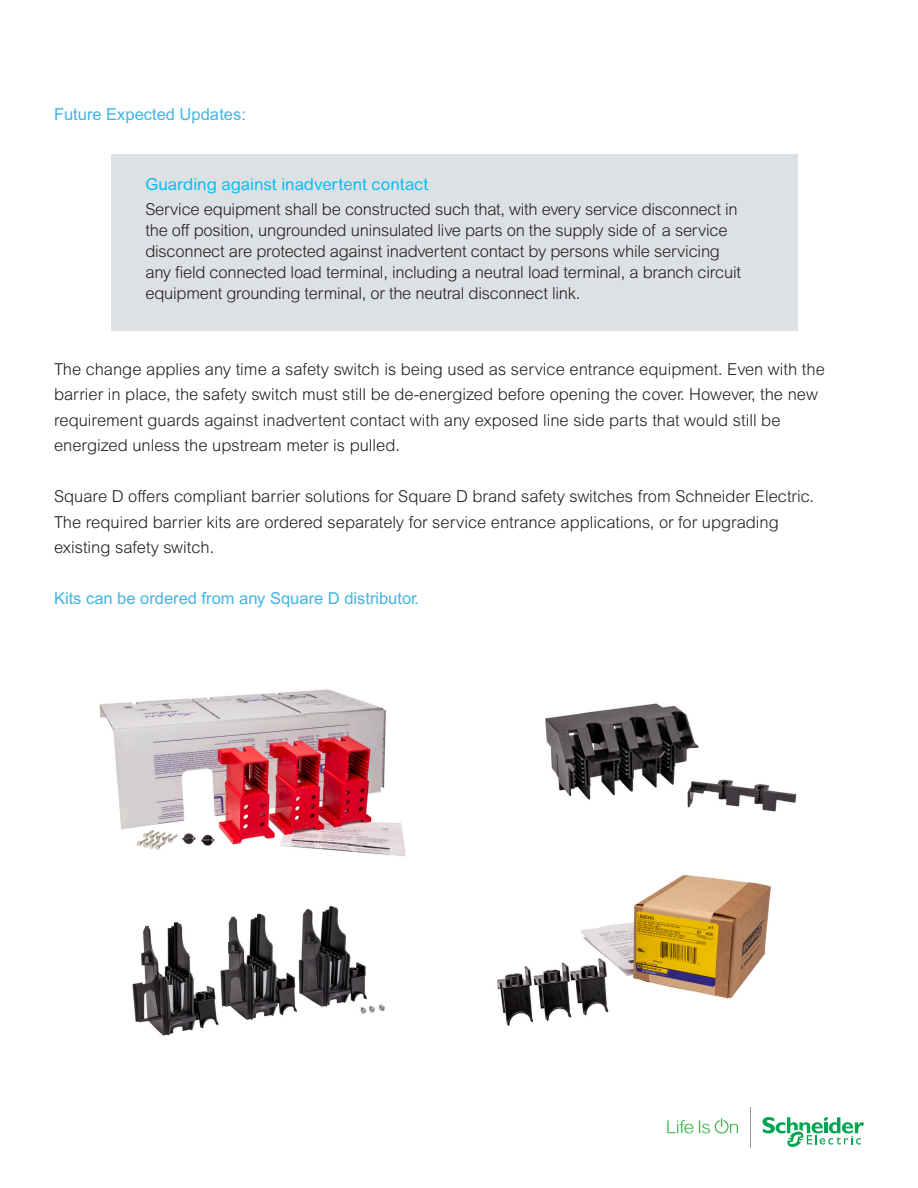
<style>
.page{position:relative;width:918px;height:1188px;background:#fff}
.page>*{position:absolute;margin:0;border:0;box-sizing:border-box;transform-origin:0 0}
.Subhead_Style_03{font:300 16.5px/25.5px "Arial MT Pro";color:#231f20}
.t1{font:16.5px "Arial MT Pro";color:#42b4e6}
.Heading_2{font:16.5px "Arial Rounded MT Pro";color:#01bdf2}
</style>
<div class="page">
<img style="left:99px;top:689px;width:307px;height:168px">
<svg style="left:667px;top:1120px;width:26px;height:13px"></svg>
<svg style="left:699px;top:1119px;width:39px;height:15px"></svg>
<svg style="left:763px;top:1117px;width:101px;height:30px"></svg>
<hr style="left:750px;top:1107px;width:1px;height:40px;background:#989999">
<div style="left:112px;top:154px;width:686px;height:176px;background:#dee1e4"></div>
<img style="left:497px;top:875px;width:274px;height:151px">
<img style="left:545px;top:703px;width:252px;height:109px">
<img style="left:132px;top:906px;width:253px;height:130px">
<p class="t1" style="left:54px;top:105px;width:193px">Future Expected Updates:</p>
<p class="Heading_2" style="left:145px;top:174px;width:285px">Guarding against inadvertent contact</p>
<p class="Subhead_Style_03" style="left:145px;top:199px;width:597px;line-height:21px">Service equipment shall be constructed such that, with every service disconnect in the off position, ungrounded uninsulated live parts on the supply side of a service disconnect are protected against inadvertent contact by persons while servicing any field connected load terminal, including a neutral load terminal, a branch circuit equipment grounding terminal, or the neutral disconnect link.</p>
<p class="Subhead_Style_03" style="left:54px;top:357px;width:772px">The change applies any time a safety switch is being used as service entrance equipment. Even with the barrier in place, the safety switch must still be de-energized before opening the cover. However, the new requirement guards against inadvertent contact with any exposed line side parts that would still be energized unless the upstream meter is pulled.</p>
<p class="Subhead_Style_03" style="left:54px;top:484px;width:762px">Square D offers compliant barrier solutions for Square D brand safety switches from Schneider Electric.<br>The required barrier kits are ordered separately for service entrance applications, or for upgrading existing safety switch.</p>
<p class="t1" style="left:54px;top:589px;width:367px">Kits can be ordered from any Square D distributor.</p>
</div>
